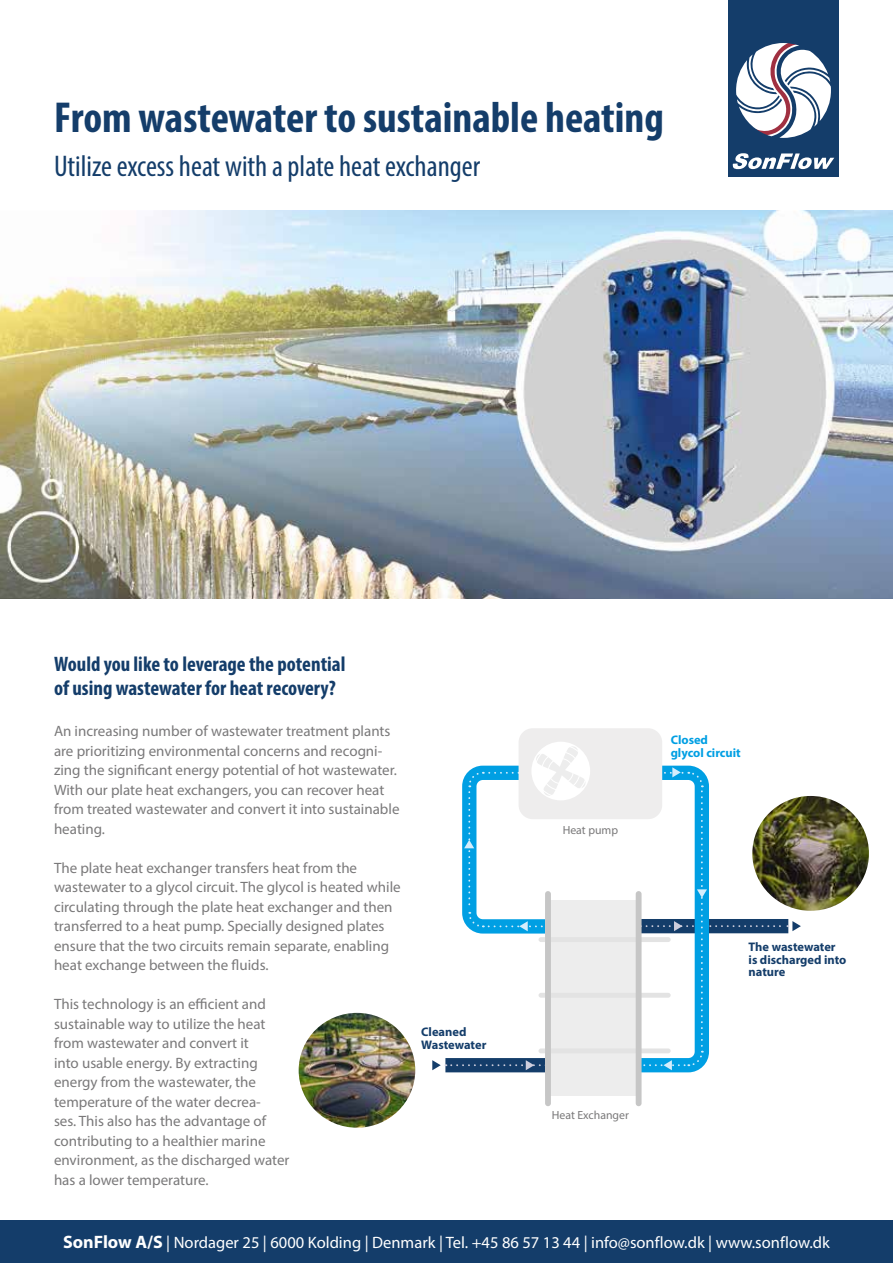
<style>
.page{position:relative;width:893px;height:1263px;background:#fff}
.page>*{position:absolute;margin:0;border:0;box-sizing:border-box;transform-origin:0 0}
.t1{font:700 condensed 43.5px "Myriad Pro";color:#143d6a}
.t2{font:condensed 30px "Myriad Pro";color:#143d6a}
.t3{font:700 condensed 21px/24px "Myriad Pro";color:#143d6a}
.t4{font:16.5px "Myriad Pro";color:#fff}
.t5{font:15px/19.5px "Myriad Pro";color:#7a797a}
.t6{font:700 12.45px/12.5px "Myriad Pro";color:#143d6a}
.t7{font:700 12.45px/12.5px "Myriad Pro";color:#009fe3}
.t8{font:11.85px "Myriad Pro";color:#7a797a}
.s1{font-weight:700;font-size:18px}
</style>
<div class="page">
<div style="left:0;top:1220px;width:893px;height:43px;background:#143d6a"></div>
<div style="left:728px;top:0;width:111px;height:176px;background:#143d6a"></div>
<svg style="left:732px;top:153px;width:102px;height:16px"></svg>
<svg style="left:736px;top:42px;width:95px;height:96px"></svg>
<img style="left:0;top:211px;width:893px;height:388px">
<div style="left:445px;top:1058px;width:110px;height:14px;background:#143d6a"></div>
<img style="left:299px;top:1013px;width:116px;height:115px">
<img style="left:801px;top:796px;width:68px;height:115px">
<div style="left:545px;top:900px;width:91px;height:195px;background:#ededed"></div>
<div style="left:519px;top:728px;width:143px;height:91px;background:#eeeded;border-radius:14px"></div>
<div style="left:545px;top:891px;width:6px;height:215px;background:#c6c6c6;border-radius:3px"></div>
<div style="left:636px;top:891px;width:6px;height:215px;background:#c6c6c6;border-radius:3px"></div>
<svg style="left:432px;top:745px;width:369px;height:325px"></svg>
<h1 class="t1" style="left:54px;top:90px;width:611px">From wastewater to sustainable heating</h1>
<h2 class="t2" style="left:54px;top:148px;width:428px">Utilize excess heat with a plate heat exchanger</h2>
<h3 class="t3" style="left:54px;top:652px;width:293px">Would you like to leverage the potential of using wastewater for heat recovery?</h3>
<p class="t5" style="left:54px;top:721px;width:347px">An increasing number of wastewater treatment plants are prioritizing environmental concerns and recogni&shy;zing the significant energy potential of hot wastewater.<br>With our plate heat exchangers, you can recover heat from treated wastewater and convert it into sustainable heating.</p>
<p class="t5" style="left:54px;top:858px;width:348px">The plate heat exchanger transfers heat from the wastewater to a glycol circuit. The glycol is heated while circulating through the plate heat exchanger and then transferred to a heat pump. Specially designed plates ensure that the two circuits remain separate, enabling heat exchange between the fluids.</p>
<p class="t5" style="left:54px;top:994px;width:237px">This technology is an efficient and sustainable way to utilize the heat from wastewater and convert it<br>into usable energy. By extracting energy from the wastewater, the temperature of the water decrea-<br>ses. This also has the advantage of contributing to a healthier marine environment, as the discharged water has a lower temperature.</p>
<p class="t6" style="left:421px;top:1025px;width:67px">Cleaned<br>Wastewater</p>
<p class="t8" style="left:563px;top:822px;width:57px">Heat pump</p>
<p class="t7" style="left:671px;top:733px;width:72px">Closed glycol circuit</p>
<p class="t6" style="left:749px;top:940px;width:99px">The wastewater is discharged into nature</p>
<p class="t8" style="left:552px;top:1108px;width:79px">Heat Exchanger</p>
<p class="t4" style="left:63px;top:1233px;width:768px"><span class="s1">SonFlow A/S</span> | Nordager 25 | 6000 Kolding | Denmark | Tel. +45 86 57 13 44 | info@sonflow.dk | www.sonflow.dk</p>
</div>
